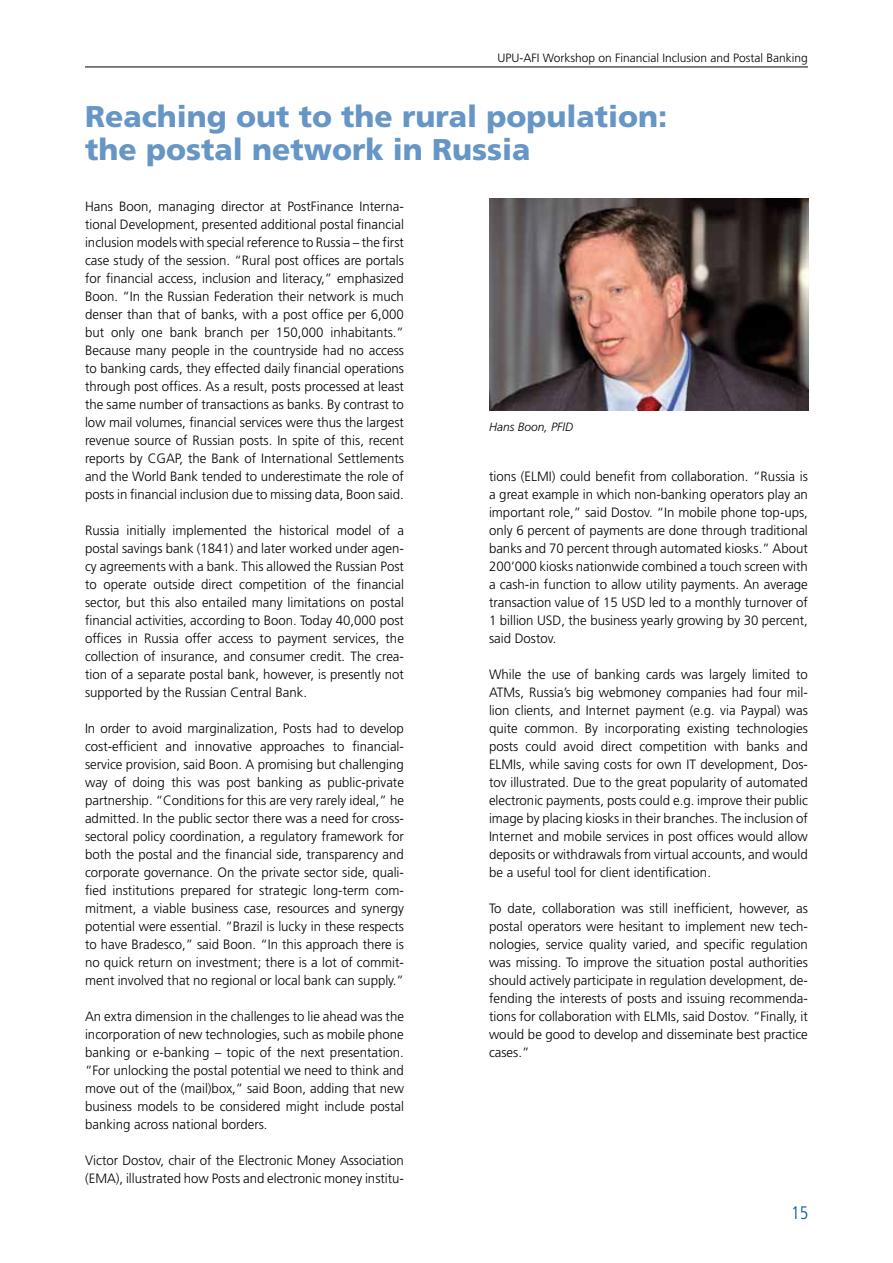
<style>
.page{position:relative;width:893px;height:1263px;background:#fff}
.page>*{position:absolute;margin:0;border:0;box-sizing:border-box;transform-origin:0 0}
.t1{font:900 30px/33px "Frutiger";color:#6696c5}
.t2{font:300 condensed 18px "Frutiger";color:#00519e}
.t3{font:300 13.5px/18px "Frutiger";color:#000;text-align:justify}
.t4{font:300 12px "Frutiger";color:#000}
.t5{font:italic 300 12px "Frutiger";color:#000}
</style>
<div class="page">
<hr style="left:85px;top:67px;width:723px;height:1px;background:#000">
<img style="left:489px;top:199px;width:319px;height:212px">
<p class="t4" style="left:497px;top:51px;width:312px">UPU-AFI Workshop on Financial Inclusion and Postal Banking</p>
<h1 class="t1" style="left:85px;top:100px;width:584px">Reaching out to the rural population: the postal network in Russia</h1>
<p class="t3" style="left:85px;top:198px;width:320px">Hans Boon, managing director at PostFinance Interna&shy;tional Development, presented additional postal financial inclusion models with special reference to Russia – the first case study of the session. “Rural post offices are portals for financial access, inclusion and literacy,” emphasized Boon. “In the Russian Federation their network is much denser than that of banks, with a post office per 6,000 but only one bank branch per 150,000 inhabitants.” Because many people in the countryside had no access to banking cards, they effected daily financial operations through post offices. As a result, posts processed at least the same number of transactions as banks. By contrast to low mail volumes, financial services were thus the largest revenue source of Russian posts. In spite of this, recent reports by CGAP, the Bank of International Settlements and the World Bank tended to underestimate the role of posts in financial inclusion due to missing data, Boon said.</p>
<p class="t3" style="left:85px;top:522px;width:320px">Russia initially implemented the historical model of a postal savings bank (1841) and later worked under agen&shy;cy agreements with a bank. This allowed the Russian Post to operate outside direct competition of the financial sector, but this also entailed many limitations on postal financial activities, according to Boon. Today 40,000 post offices in Russia offer access to payment services, the collection of insurance, and consumer credit. The crea&shy;tion of a separate postal bank, however, is presently not supported by the Russian Central Bank.</p>
<p class="t3" style="left:85px;top:719px;width:320px">In order to avoid marginalization, Posts had to develop cost-efficient and innovative approaches to financial&shy;service provision, said Boon. A promising but challenging way of doing this was post banking as public-private partnership. “Conditions for this are very rarely ideal,” he admitted. In the public sector there was a need for cross&shy;sectoral policy coordination, a regulatory framework for both the postal and the financial side, transparency and corporate governance. On the private sector side, quali&shy;fied institutions prepared for strategic long-term com&shy;mitment, a viable business case, resources and synergy potential were essential. “Brazil is lucky in these respects to have Bradesco,” said Boon. “In this approach there is no quick return on investment; there is a lot of commit&shy;ment involved that no regional or local bank can supply.”</p>
<p class="t3" style="left:85px;top:1007px;width:320px">An extra dimension in the challenges to lie ahead was the incorporation of new technologies, such as mobile phone banking or e-banking – topic of the next presentation. “For unlocking the postal potential we need to think and move out of the (mail)box,” said Boon, adding that new business models to be considered might include postal banking across national borders.</p>
<p class="t3" style="left:85px;top:1151px;width:320px">Victor Dostov, chair of the Electronic Money Association (EMA), illustrated how Posts and electronic money institu-</p>
<p class="t5" style="left:489px;top:420px;width:86px">Hans Boon, PFID</p>
<p class="t3" style="left:489px;top:467px;width:320px">tions (ELMI) could benefit from collaboration. “Russia is a great example in which non-banking operators play an important role,” said Dostov. “In mobile phone top-ups, only 6 percent of payments are done through traditional banks and 70 percent through automated kiosks.” About 200’000 kiosks nationwide combined a touch screen with a cash-in function to allow utility payments. An average transaction value of 15 USD led to a monthly turnover of 1 billion USD, the business yearly growing by 30 percent, said Dostov.</p>
<p class="t3" style="left:489px;top:665px;width:320px">While the use of banking cards was largely limited to ATMs, Russia’s big webmoney companies had four mil&shy;lion clients, and Internet payment (e.g. via Paypal) was quite common. By incorporating existing technologies posts could avoid direct competition with banks and ELMIs, while saving costs for own IT development, Dos&shy;tov illustrated. Due to the great popularity of automated electronic payments, posts could e.g. improve their public image by placing kiosks in their branches. The inclusion of Internet and mobile services in post offices would allow deposits or withdrawals from virtual accounts, and would be a useful tool for client identification.</p>
<p class="t3" style="left:489px;top:899px;width:320px">To date, collaboration was still inefficient, however, as postal operators were hesitant to implement new tech&shy;nologies, service quality varied, and specific regulation was missing. To improve the situation postal authorities should actively participate in regulation development, de&shy;fending the interests of posts and issuing recommenda&shy;tions for collaboration with ELMIs, said Dostov. “Finally, it would be good to develop and disseminate best practice cases.”</p>
<h2 class="t2" style="left:791px;top:1203px;width:18px">15</h2>
</div>
